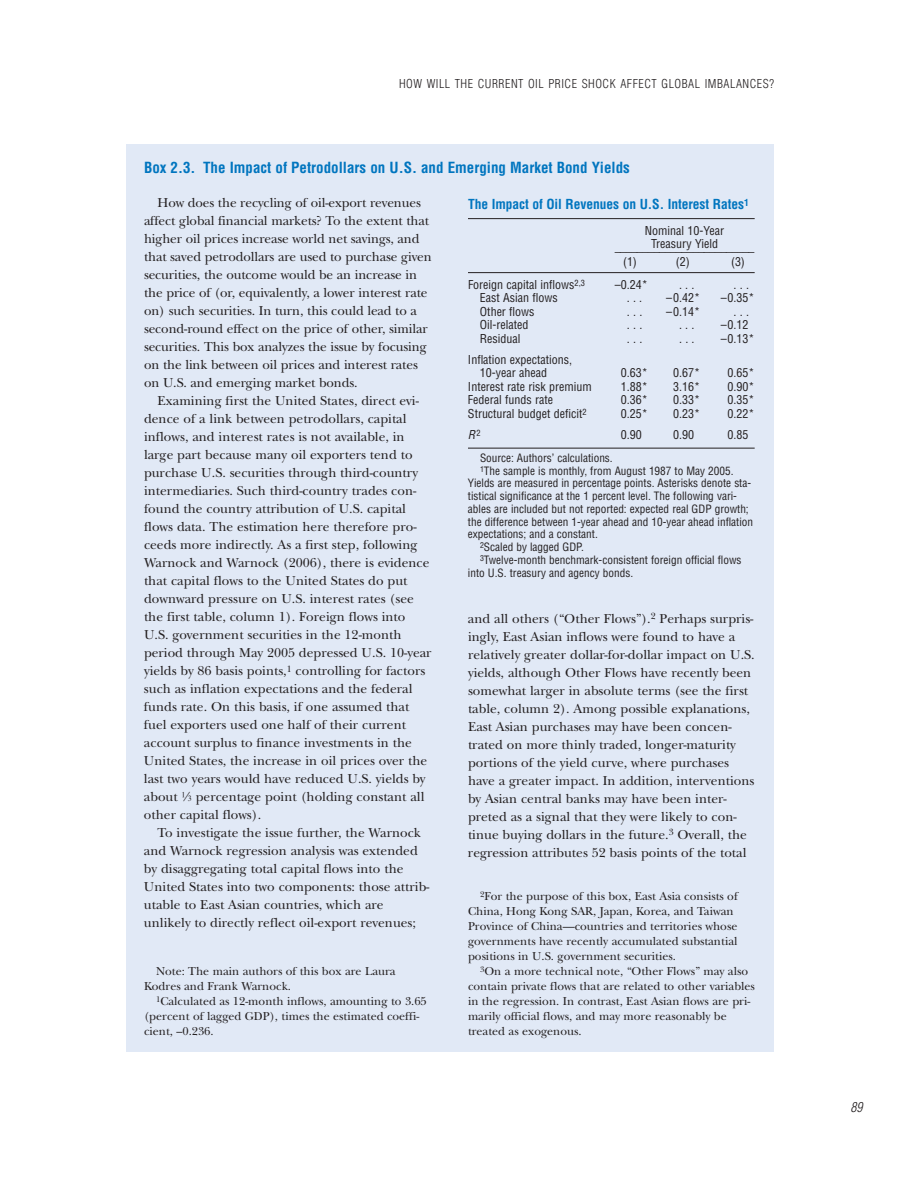
<style>
.page{position:relative;width:918px;height:1188px;background:#fff}
.page>*{position:absolute;margin:0;border:0;box-sizing:border-box;transform-origin:0 0}
.t1{font:700 condensed 15px "Helvetica";color:#0075bf}
.t2{font:condensed 14.4px "Helvetica";color:#231f20;scale:.83 1}
.t3{font:13.5px/18px "New Baskerville";color:#231f20}
.t4{font:700 condensed 13.5px "Helvetica";letter-spacing:-.005em;color:#0075bf}
.t5{font:italic 300 condensed 13.5px "Helvetica";color:#231f20}
.t6{font:12px/15px "New Baskerville";color:#231f20}
.t7{font:condensed 12px/13.5px "Helvetica";color:#231f20}
.t8{font:300 condensed 12px "Helvetica";letter-spacing:.045em;color:#231f20}
.t9{font:italic condensed 12px "Helvetica";color:#231f20}
.t10{font:condensed 11.25px "Helvetica";color:#231f20}
.s1{font-family:"Frac Serif"}
</style>
<div class="page">
<div style="left:126px;top:144px;width:648px;height:908px;background:#e1e9f6"></div>
<hr style="left:468px;top:218px;width:287px;height:1px;background:#231f20">
<hr style="left:468px;top:272px;width:287px;height:1px;background:#231f20">
<hr style="left:468px;top:448px;width:287px;height:1px;background:#231f20">
<p class="t8" style="left:399px;top:79px;width:376px">HOW WILL THE CURRENT OIL PRICE SHOCK AFFECT GLOBAL IMBALANCES?</p>
<p class="t1" style="left:144px;top:162px;width:487px">Box 2.3. The Impact of Petrodollars on U.S. and Emerging Market Bond Yields</p>
<p class="t4" style="left:468px;top:199px;width:282px">The Impact of Oil Revenues on U.S. Interest Rates<sup>1</sup></p>
<p class="t7" style="left:645px;top:225px;width:81px">Nominal 10-Year</p>
<p class="t2" style="left:615px;top:240px;width:170px">_________________________</p>
<p class="t3" style="left:144px;top:195px;width:289px;text-indent:13px">How does the recycling of oil-export revenues affect global financial markets? To the extent that higher oil prices increase world net savings, and that saved petrodollars are used to purchase given securities, the outcome would be an increase in the price of (or, equivalently, a lower interest rate on) such securities. In turn, this could lead to a second-round effect on the price of other, similar securities. This box analyzes the issue by focusing on the link between oil prices and interest rates on U.S. and emerging market bonds.</p>
<p class="t3" style="left:144px;top:393px;width:289px;text-indent:14px">Examining first the United States, direct evi&shy;dence of a link between petrodollars, capital inflows, and interest rates is not available, in large part because many oil exporters tend to purchase U.S. securities through third-country intermediaries. Such third-country trades con&shy;found the country attribution of U.S. capital flows data. The estimation here therefore pro&shy;ceeds more indirectly. As a first step, following Warnock and Warnock (2006), there is evidence that capital flows to the United States do put downward pressure on U.S. interest rates (see the first table, column 1). Foreign flows into U.S. government securities in the 12-month period through May 2005 depressed U.S. 10-year yields by 86 basis points,<sup>1</sup> controlling for factors such as inflation expectations and the federal funds rate. On this basis, if one assumed that fuel exporters used one half of their current account surplus to finance investments in the United States, the increase in oil prices over the last two years would have reduced U.S. yields by about <span class="s1">!/3</span> percentage point (holding constant all other capital flows).</p>
<p class="t3" style="left:144px;top:825px;width:287px;text-indent:14px">To investigate the issue further, the Warnock and Warnock regression analysis was extended by disaggregating total capital flows into the United States into two components: those attrib&shy;utable to East Asian countries, which are unlikely to directly reflect oil-export revenues;</p>
<p class="t7" style="left:651px;top:238px;width:69px">Treasury Yield</p>
<p class="t7" style="left:623px;top:256px;width:15px">(1)</p>
<p class="t7" style="left:676px;top:256px;width:15px">(2)</p>
<p class="t7" style="left:731px;top:256px;width:15px">(3)</p>
<p class="t7" style="left:468px;top:279px;width:119px">Foreign capital inflows<sup>2,3</sup></p>
<p class="t7" style="left:615px;top:279px;width:34px">–0.24*</p>
<p class="t7" style="left:679px;top:279px;width:17px">. . .</p>
<p class="t7" style="left:733px;top:279px;width:17px">. . .</p>
<p class="t7" style="left:480px;top:292px;width:79px">East Asian flows</p>
<p class="t7" style="left:627px;top:292px;width:17px">. . .</p>
<p class="t7" style="left:666px;top:292px;width:35px">–0.42*</p>
<p class="t7" style="left:721px;top:292px;width:35px">–0.35*</p>
<p class="t7" style="left:480px;top:306px;width:56px">Other flows</p>
<p class="t7" style="left:627px;top:306px;width:17px">. . .</p>
<p class="t7" style="left:666px;top:306px;width:35px">–0.14*</p>
<p class="t7" style="left:734px;top:306px;width:17px">. . .</p>
<p class="t7" style="left:480px;top:319px;width:50px">Oil-related</p>
<p class="t7" style="left:627px;top:319px;width:17px">. . .</p>
<p class="t7" style="left:679px;top:319px;width:17px">. . .</p>
<p class="t7" style="left:721px;top:319px;width:29px">–0.12</p>
<p class="t7" style="left:480px;top:333px;width:42px">Residual</p>
<p class="t7" style="left:627px;top:333px;width:17px">. . .</p>
<p class="t7" style="left:679px;top:333px;width:17px">. . .</p>
<p class="t7" style="left:721px;top:333px;width:35px">–0.13*</p>
<p class="t7" style="left:480px;top:354px;width:94px;text-indent:-12px">Inflation expectations,<br>10-year ahead</p>
<p class="t7" style="left:621px;top:367px;width:28px">0.63*</p>
<p class="t7" style="left:673px;top:367px;width:28px">0.67*</p>
<p class="t7" style="left:728px;top:367px;width:28px">0.65*</p>
<p class="t7" style="left:468px;top:381px;width:125px">Interest rate risk premium</p>
<p class="t7" style="left:621px;top:381px;width:28px">1.88*</p>
<p class="t7" style="left:673px;top:381px;width:28px">3.16*</p>
<p class="t7" style="left:727px;top:381px;width:28px">0.90*</p>
<p class="t7" style="left:468px;top:394px;width:87px">Federal funds rate</p>
<p class="t7" style="left:621px;top:394px;width:28px">0.36*</p>
<p class="t7" style="left:673px;top:394px;width:28px">0.33*</p>
<p class="t7" style="left:727px;top:394px;width:28px">0.35*</p>
<p class="t7" style="left:468px;top:408px;width:120px">Structural budget deficit<sup>2</sup></p>
<p class="t7" style="left:621px;top:408px;width:28px">0.25*</p>
<p class="t7" style="left:673px;top:408px;width:28px">0.23*</p>
<p class="t7" style="left:727px;top:408px;width:28px">0.22*</p>
<p class="t9" style="left:468px;top:430px;width:14px">R<sup>2</sup></p>
<p class="t7" style="left:621px;top:429px;width:22px">0.90</p>
<p class="t7" style="left:673px;top:429px;width:22px">0.90</p>
<p class="t7" style="left:727px;top:429px;width:22px">0.85</p>
<p class="t10" style="left:480px;top:454px;width:134px">Source: Authors’ calculations.</p>
<p class="t10" style="left:480px;top:466px;width:255px"><sup>1</sup>The sample is monthly, from August 1987 to May 2005.</p>
<p class="t10" style="left:468px;top:479px;width:285px">Yields are measured in percentage points. Asterisks denote sta-</p>
<p class="t10" style="left:468px;top:492px;width:270px">tistical significance at the 1 percent level. The following vari-</p>
<p class="t10" style="left:468px;top:505px;width:282px">ables are included but not reported: expected real GDP growth;</p>
<p class="t10" style="left:468px;top:517px;width:287px">the difference between 1-year ahead and 10-year ahead inflation</p>
<p class="t10" style="left:468px;top:530px;width:131px">expectations; and a constant.</p>
<p class="t10" style="left:480px;top:543px;width:105px"><sup>2</sup>Scaled by lagged GDP.</p>
<p class="t10" style="left:480px;top:556px;width:263px"><sup>3</sup>Twelve-month benchmark-consistent foreign official flows</p>
<p class="t10" style="left:468px;top:568px;width:167px">into U.S. treasury and agency bonds.</p>
<p class="t3" style="left:468px;top:611px;width:288px">and all others (“Other Flows”).<sup>2</sup> Perhaps surpris&shy;ingly, East Asian inflows were found to have a relatively greater dollar-for-dollar impact on U.S. yields, although Other Flows have recently been somewhat larger in absolute terms (see the first table, column 2). Among possible explanations, East Asian purchases may have been concen&shy;trated on more thinly traded, longer-maturity portions of the yield curve, where purchases have a greater impact. In addition, interventions by Asian central banks may have been inter&shy;preted as a signal that they were likely to con&shy;tinue buying dollars in the future.<sup>3</sup> Overall, the regression attributes 52 basis points of the total</p>
<p class="t6" style="left:468px;top:890px;width:271px;text-indent:12px"><sup>2</sup>For the purpose of this box, East Asia consists of China, Hong Kong SAR, Japan, Korea, and Taiwan Province of China—countries and territories whose governments have recently accumulated substantial positions in U.S. government securities.</p>
<p class="t6" style="left:468px;top:965px;width:288px;text-indent:12px"><sup>3</sup>On a more technical note, “Other Flows” may also contain private flows that are related to other variables in the regression. In contrast, East Asian flows are pri&shy;marily official flows, and may more reasonably be treated as exogenous.</p>
<p class="t6" style="left:144px;top:965px;width:253px;text-indent:12px">Note: The main authors of this box are Laura<br>Kodres and Frank Warnock.</p>
<p class="t6" style="left:144px;top:995px;width:284px;text-indent:12px"><sup>1</sup>Calculated as 12-month inflows, amounting to 3.65 (percent of lagged GDP), times the estimated coeffi&shy;cient, –0.236.</p>
<p class="t5" style="left:851px;top:1102px;width:13px">89</p>
</div>
